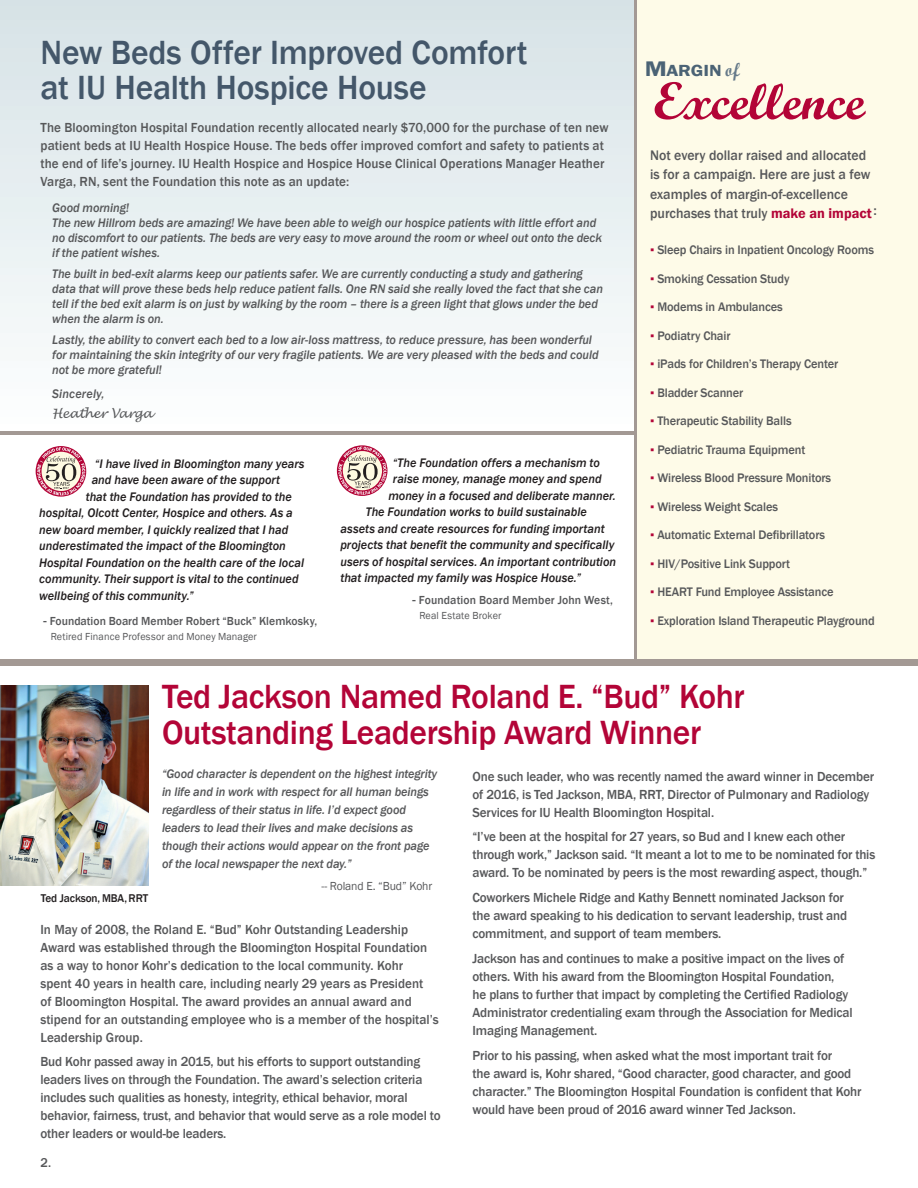
<style>
.page{position:relative;width:918px;height:1188px;background:#fff}
.page>*{position:absolute;margin:0;border:0;box-sizing:border-box;transform-origin:0 0}
.t1{font:51px "Script MT Bold";letter-spacing:-.005em;color:#b30437}
.t2{font:500 34.5px/36px "Franklin Gothic";letter-spacing:-.01em;color:#b30437}
.t3{font:500 34.5px/34.5px "Franklin Gothic";letter-spacing:-.005em;color:#44576a}
.t4{font:600 16.5px "Franklin Gothic";color:#4b6375;scale:1.18 1}
.t5{font:500 14.25px/19.5px "Franklin Gothic";color:#57585a}
.t6{font:500 13.5px/18px "Franklin Gothic";letter-spacing:-.01em;color:#57585a}
.t7{font:500 13.5px/18px "Franklin Gothic";letter-spacing:.01em;color:#57585a}
.t8{font:500 13.2px "Franklin Gothic";color:#57585a}
.t9{font:italic 500 12.75px/15px "Franklin Gothic";letter-spacing:-.005em;color:#57585a}
.t10{font:italic 500 12.75px "Franklin Gothic";color:#231f20}
.t11{font:500 12.75px "Franklin Gothic";letter-spacing:-.01em;color:#57585a}
.t12{font:italic 12.75px "Lucida Handwriting";letter-spacing:-.01em;color:#57585a}
.t13{font:500 12px "Franklin Gothic";letter-spacing:.005em;color:#57585a}
.t14{font:12px "Franklin Gothic";letter-spacing:-.01em;color:#57585a}
.t15{font:500 11.55px "Franklin Gothic";letter-spacing:-.01em;color:#231f20}
.t16{font:10.5px "Franklin Gothic";letter-spacing:.015em;color:#57585a}
.s1{font-size:13.5px}
.s2{font-size:21.75px}
.s3{font-family:"Script MT Bold";font-weight:400;font-size:18.9px;color:#667a8a}
.s4{font-size:53.25px}
.s5{font-weight:600;color:#b30437}
.s6{font-weight:400;color:#b30437}
</style>
<div class="page">
<div style="left:0;top:0;width:635px;height:432px;background:linear-gradient(to bottom,#d6e2e6,#fdfefe)"></div>
<div style="left:635px;top:0;width:283px;height:662px;background:#fefbe8"></div>
<div style="left:0;top:659px;width:918px;height:6px;background:#a39994"></div>
<hr style="left:0;top:431px;width:634px;height:3px;background:#a39994">
<hr style="left:634px;top:0;width:3px;height:663px;background:#a39994">
<svg style="left:36px;top:446px;width:50px;height:51px"></svg>
<svg style="left:37px;top:447px;width:48px;height:48px;background:#d4a9ab"></svg>
<svg style="left:338px;top:447px;width:49px;height:48px;background:#d5aaac"></svg>
<img style="left:0;top:686px;width:148px;height:200px">
<h2 class="t3" style="left:40px;top:36px;width:488px">New Beds Offer Improved Comfort at IU Health Hospice House</h2>
<p class="t7" style="left:40px;top:118px;width:570px">The Bloomington Hospital Foundation recently allocated nearly $70,000 for the purchase of ten new patient beds at IU Health Hospice House. The beds offer improved comfort and safety to patients at the end of life’s journey. IU Health Hospice and Hospice House Clinical Operations Manager Heather Varga, RN, sent the Foundation this note as an update:</p>
<p class="t9" style="left:52px;top:201px;width:551px">Good morning!<br>The new Hillrom beds are amazing! We have been able to weigh our hospice patients with little effort and no discomfort to our patients. The beds are very easy to move around the room or wheel out onto the deck if the patient wishes.</p>
<p class="t9" style="left:52px;top:266px;width:552px">The built in bed-exit alarms keep our patients safer. We are currently conducting a study and gathering data that will prove these beds help reduce patient falls. One RN said she really loved the fact that she can tell if the bed exit alarm is on just by walking by the room – there is a green light that glows under the bed when the alarm is on.</p>
<p class="t9" style="left:52px;top:332px;width:548px">Lastly, the ability to convert each bed to a low air-loss mattress, to reduce pressure, has been wonderful for maintaining the skin integrity of our very fragile patients. We are very pleased with the beds and could not be more grateful!</p>
<p class="t9" style="left:52px;top:386px;width:54px">Sincerely,</p>
<p class="t12" style="left:52px;top:405px;width:102px">Heather Varga</p>
<p class="t10" style="left:95px;top:456px;width:211px">“I have lived in Bloomington many years</p>
<p class="t10" style="left:92px;top:472px;width:190px">and have been aware of the support</p>
<p class="t10" style="left:86px;top:489px;width:208px">that the Foundation has provided to the</p>
<p class="t10" style="left:39px;top:505px;width:255px">hospital, Olcott Center, Hospice and others. As a</p>
<p class="t10" style="left:39px;top:522px;width:251px">new board member, I quickly realized that I had</p>
<p class="t10" style="left:39px;top:538px;width:248px">underestimated the impact of the Bloomington</p>
<p class="t10" style="left:39px;top:555px;width:266px">Hospital Foundation on the health care of the local</p>
<p class="t10" style="left:39px;top:571px;width:261px">community. Their support is vital to the continued</p>
<p class="t10" style="left:39px;top:588px;width:156px">wellbeing of this community.”</p>
<p class="t13" style="left:44px;top:613px;width:275px"><span class="s1">-</span> Foundation Board Member Robert “Buck” Klemkosky,</p>
<p class="t16" style="left:51px;top:630px;width:208px">Retired Finance Professor and Money Manager</p>
<p class="t10" style="left:393px;top:455px;width:209px">“The Foundation offers a mechanism to</p>
<p class="t10" style="left:393px;top:471px;width:210px">raise money, manage money and spend</p>
<p class="t10" style="left:388px;top:488px;width:229px">money in a focused and deliberate manner.</p>
<p class="t10" style="left:366px;top:504px;width:223px">The Foundation works to build sustainable</p>
<p class="t10" style="left:340px;top:521px;width:266px">assets and create resources for funding important</p>
<p class="t10" style="left:340px;top:537px;width:275px">projects that benefit the community and specifically</p>
<p class="t10" style="left:340px;top:554px;width:277px">users of hospital services. An important contribution</p>
<p class="t10" style="left:340px;top:570px;width:242px">that impacted my family was Hospice House.”</p>
<p class="t13" style="left:412px;top:593px;width:202px"><span class="s1">-</span> Foundation Board Member John West,</p>
<p class="t16" style="left:419px;top:609px;width:84px">Real Estate Broker</p>
<p class="t4" style="left:645px;top:60px;width:82px"><span class="s2">M</span>ARGIN <span class="s3">of</span></p>
<h1 class="t1" style="left:653px;top:70px;width:214px"><span class="s4">E</span>xcellence</h1>
<p class="t5" style="left:650px;top:145px;width:228px">Not every dollar raised and allocated is for a campaign. Here are just a few examples of margin-of-excellence purchases that truly <span class="s5">make an impact</span>:</p>
<p class="t11" style="left:650px;top:242px;width:225px"><span class="s6">▪</span> Sleep Chairs in Inpatient Oncology Rooms</p>
<p class="t11" style="left:650px;top:270px;width:141px"><span class="s6">▪</span> Smoking Cessation Study</p>
<p class="t11" style="left:650px;top:299px;width:134px"><span class="s6">▪</span> Modems in Ambulances</p>
<p class="t11" style="left:650px;top:327px;width:82px"><span class="s6">▪</span> Podiatry Chair</p>
<p class="t11" style="left:650px;top:356px;width:190px"><span class="s6">▪</span> iPads for Children’s Therapy Center</p>
<p class="t11" style="left:650px;top:384px;width:95px"><span class="s6">▪</span> Bladder Scanner</p>
<p class="t11" style="left:650px;top:413px;width:143px"><span class="s6">▪</span> Therapeutic Stability Balls</p>
<p class="t11" style="left:650px;top:441px;width:157px"><span class="s6">▪</span> Pediatric Trauma Equipment</p>
<p class="t11" style="left:650px;top:470px;width:183px"><span class="s6">▪</span> Wireless Blood Pressure Monitors</p>
<p class="t11" style="left:650px;top:498px;width:129px"><span class="s6">▪</span> Wireless Weight Scales</p>
<p class="t11" style="left:650px;top:527px;width:176px"><span class="s6">▪</span> Automatic External Defibrillators</p>
<p class="t11" style="left:650px;top:555px;width:141px"><span class="s6">▪</span> HIV/Positive Link Support</p>
<p class="t11" style="left:650px;top:584px;width:185px"><span class="s6">▪</span> HEART Fund Employee Assistance</p>
<p class="t11" style="left:650px;top:612px;width:226px"><span class="s6">▪</span> Exploration Island Therapeutic Playground</p>
<h2 class="t2" style="left:162px;top:679px;width:584px">Ted Jackson Named Roland E. “Bud” Kohr<br>Outstanding Leadership Award Winner</h2>
<p class="t6" style="left:472px;top:767px;width:403px">One such leader, who was recently named the award winner in December of 2016, is Ted Jackson, MBA, RRT, Director of Pulmonary and Radiology<br>Services for IU Health Bloomington Hospital.</p>
<p class="t6" style="left:472px;top:828px;width:404px">“I’ve been at the hospital for 27 years, so Bud and I knew each other through work,” Jackson said. “It meant a lot to me to be nominated for this award. To be nominated by peers is the most rewarding aspect, though.”</p>
<p class="t6" style="left:472px;top:889px;width:376px">Coworkers Michele Ridge and Kathy Bennett nominated Jackson for the award speaking to his dedication to servant leadership, trust and commitment, and support of team members.</p>
<p class="t6" style="left:472px;top:950px;width:382px">Jackson has and continues to make a positive impact on the lives of others. With his award from the Bloomington Hospital Foundation,<br>he plans to further that impact by completing the Certified Radiology Administrator credentialing exam through the Association for Medical Imaging Management.</p>
<p class="t6" style="left:472px;top:1046px;width:391px">Prior to his passing, when asked what the most important trait for<br>the award is, Kohr shared, “Good character, good character, and good character.” The Bloomington Hospital Foundation is confident that Kohr would have been proud of 2016 award winner Ted Jackson.</p>
<p class="t9" style="left:162px;top:765px;width:277px;line-height:18px">“Good character is dependent on the highest integrity in life and in work with respect for all human beings regardless of their status in life. I’d expect good leaders to lead their lives and make decisions as though their actions would appear on the front page of the local newspaper the next day.”</p>
<p class="t14" style="left:322px;top:878px;width:112px">-- Roland E. “Bud” Kohr</p>
<p class="t15" style="left:41px;top:891px;width:109px">Ted Jackson, MBA, RRT</p>
<p class="t6" style="left:40px;top:920px;width:400px">In May of 2008, the Roland E. “Bud” Kohr Outstanding Leadership Award was established through the Bloomington Hospital Foundation as a way to honor Kohr’s dedication to the local community. Kohr<br>spent 40 years in health care, including nearly 29 years as President<br>of Bloomington Hospital. The award provides an annual award and stipend for an outstanding employee who is a member of the hospital’s Leadership Group.</p>
<p class="t6" style="left:40px;top:1053px;width:402px">Bud Kohr passed away in 2015, but his efforts to support outstanding leaders lives on through the Foundation. The award’s selection criteria includes such qualities as honesty, integrity, ethical behavior, moral behavior, fairness, trust, and behavior that would serve as a role model to other leaders or would-be leaders.</p>
<p class="t8" style="left:41px;top:1154px;width:12px">2.</p>
</div>
